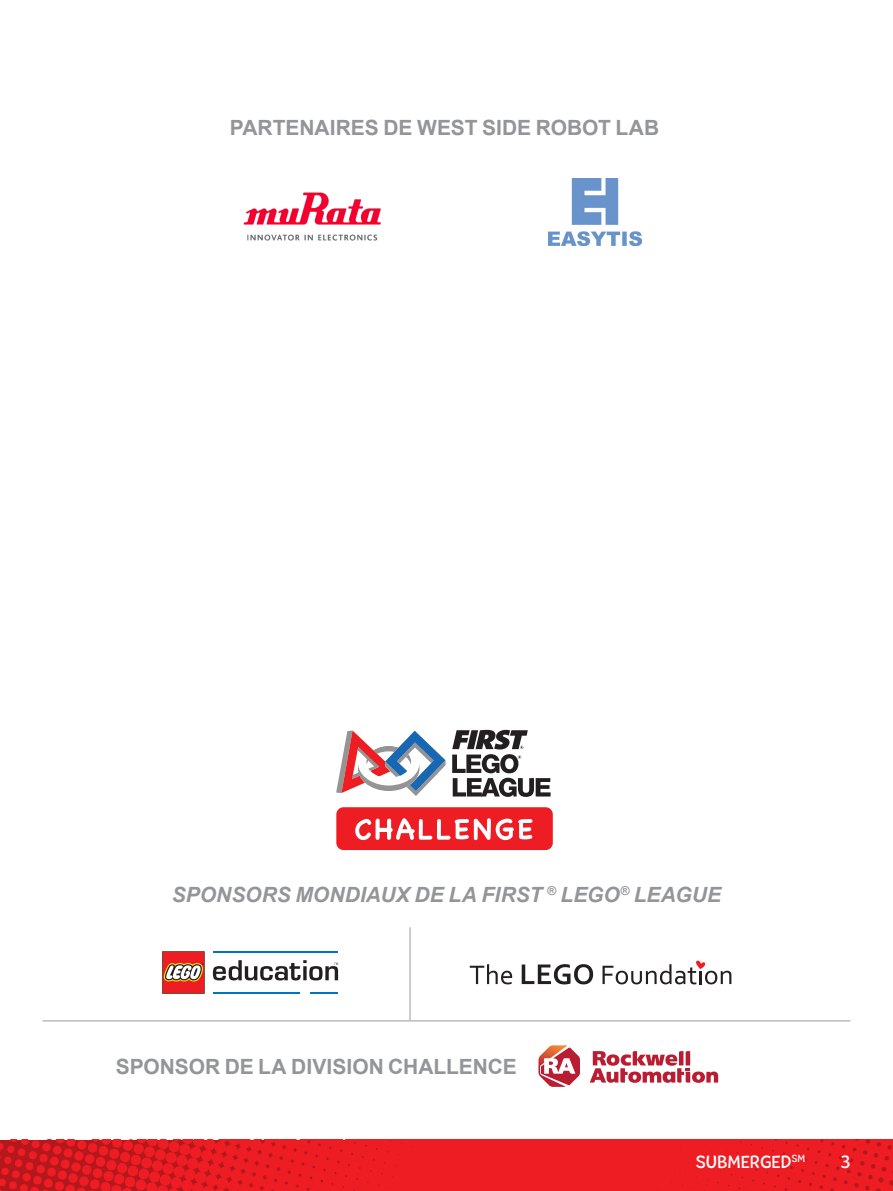
<style>
.page{position:relative;width:893px;height:1191px;background:#fff}
.page>*{position:absolute;margin:0;border:0;box-sizing:border-box;transform-origin:0 0}
.t1{font:700 21px "Arial";color:#939598}
.t2{font:italic 700 21px "Arial";color:#939598}
.t3{font:500 18px "Tobi Pro";color:#fff}
</style>
<div class="page">
<img style="left:0;top:1139px;width:507px;height:52px">
<div style="left:507px;top:1139px;width:386px;height:52px;background:#ee1d23"></div>
<hr style="left:43px;top:1020px;width:807px;height:1px;background:#bcbdc0">
<hr style="left:409px;top:927px;width:2px;height:93px;background:#bcbdc0">
<svg style="left:470px;top:964px;width:42px;height:20px"></svg>
<svg style="left:522px;top:964px;width:71px;height:20px"></svg>
<svg style="left:602px;top:960px;width:129px;height:24px"></svg>
<hr style="left:213px;top:951px;width:125px;height:2px;background:#0075bf">
<hr style="left:213px;top:992px;width:86px;height:1px;background:#0075bf">
<svg style="left:311px;top:992px;width:27px;height:1px"></svg>
<svg style="left:213px;top:960px;width:125px;height:20px"></svg>
<svg style="left:162px;top:951px;width:43px;height:42px;background:#d25348"></svg>
<div style="left:336px;top:807px;width:217px;height:43px;background:#ee1d23;border-radius:7px"></div>
<svg style="left:336px;top:730px;width:110px;height:66px"></svg>
<svg style="left:452px;top:730px;width:99px;height:67px"></svg>
<svg style="left:355px;top:818px;width:177px;height:22px"></svg>
<svg style="left:590px;top:1051px;width:128px;height:31px"></svg>
<svg style="left:538px;top:1045px;width:42px;height:41px"></svg>
<img style="left:243px;top:192px;width:138px;height:49px">
<img style="left:548px;top:179px;width:93px;height:67px">
<p class="t1" style="left:230px;top:114px;width:431px">PARTENAIRES DE WEST SIDE ROBOT LAB</p>
<p class="t2" style="left:172px;top:880px;width:551px">SPONSORS MONDIAUX DE LA FIRST <sup>®</sup> LEGO<sup>®</sup> LEAGUE</p>
<p class="t1" style="left:116px;top:1052px;width:403px">SPONSOR DE LA DIVISION CHALLENCE</p>
<p class="t3" style="left:695px;top:1150px;width:111px">SUBMERGED<sup>SM</sup></p>
<p class="t3" style="left:840px;top:1150px;width:12px">3</p>
</div>
